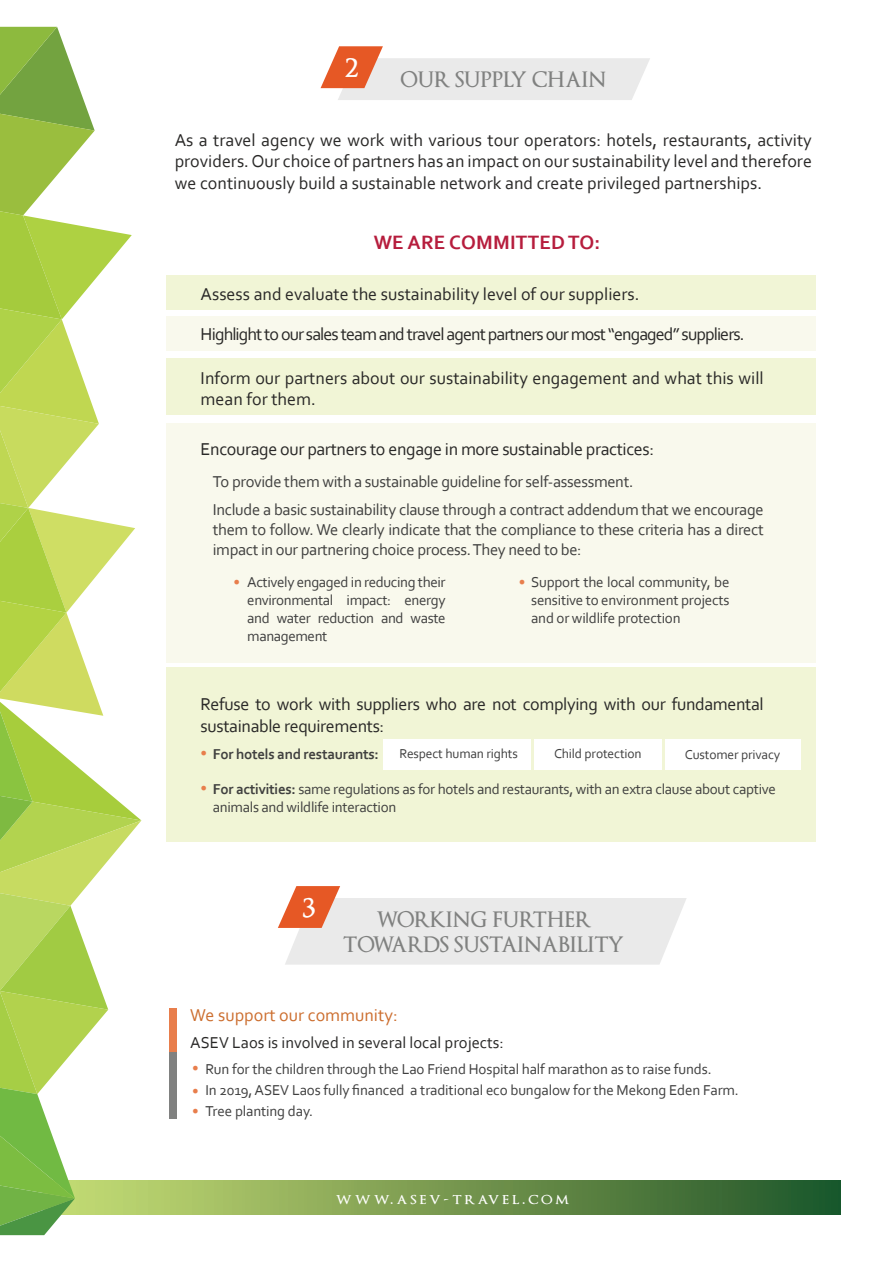
<style>
.page{position:relative;width:893px;height:1263px;background:#fff}
.page>*{position:absolute;margin:0;border:0;box-sizing:border-box;transform-origin:0 0}
.t1{font:600 31.5px "Optimus Princeps";color:#fff}
.t2{font:600 21px/25.2px "Optimus Princeps";color:#808180;text-align:center}
.t3{font:700 20.25px "Corbel";letter-spacing:.01em;color:#b61d3d}
.t4{font:18px/21.6px "Corbel";letter-spacing:-.02em;color:#292827;text-align:justify}
.t5{font:18px/21.6px "Corbel";color:#292827}
.t6{font:18px "Corbel";letter-spacing:-.05em;color:#292827}
.t7{font:18px "Corbel";color:#cc6e2f}
.t8{font:16.5px/28.3px "Corbel";letter-spacing:-.02em;color:#40403f}
.t9{font:16.5px "Corbel";color:#292827}
.t10{font:600 16.5px "Optimus Princeps";letter-spacing:.17em;color:#fff}
.t11{font:15px/18px "Corbel";letter-spacing:-.01em;color:#3f3f3f;text-align:justify}
.t12{font:15px "Corbel";letter-spacing:-.02em;color:#40403f}
.t13{font:700 15px "Corbel";letter-spacing:-.02em;color:#40403f}
.t14{font:15px "Corbel";color:#e87e4c}
.t15{font:13.5px "Corbel";letter-spacing:-.01em;color:#3f3f3f}
.s1{color:#e87e4c}
.s2{font-weight:400;color:#e87e4c}
.s3{font-weight:700}
</style>
<div class="page">
<div style="left:166px;top:276px;width:650px;height:34px;background:#f1f5d6"></div>
<div style="left:166px;top:359px;width:650px;height:56px;background:#f1f5d6"></div>
<div style="left:166px;top:317px;width:650px;height:34px;background:#f9f9ed"></div>
<div style="left:166px;top:423px;width:650px;height:240px;background:#f9f9ed"></div>
<div style="left:166px;top:667px;width:650px;height:175px;background:#f1f5d6"></div>
<svg style="left:321px;top:46px;width:329px;height:54px"></svg>
<svg style="left:141px;top:1181px;width:699px;height:33px;background:#6c914b"></svg>
<svg style="left:0;top:27px;width:141px;height:1208px"></svg>
<svg style="left:278px;top:886px;width:409px;height:79px"></svg>
<div style="left:169px;top:1008px;width:8px;height:43px;background:#e87e4c"></div>
<div style="left:169px;top:1051px;width:8px;height:67px;background:#808180"></div>
<div style="left:384px;top:740px;width:147px;height:30px;background:#fff"></div>
<div style="left:534px;top:740px;width:128px;height:30px;background:#fff"></div>
<div style="left:665px;top:740px;width:136px;height:30px;background:#fff"></div>
<h1 class="t1" style="left:345px;top:51px;width:15px">2</h1>
<p class="t2" style="left:400px;top:68px;width:207px">OUR SUPPLY CHAIN</p>
<p class="t4" style="left:175px;top:129px;width:639px">As a travel agency we work with various tour operators: hotels, restaurants, activity providers. Our choice of partners has an impact on our sustainability level and therefore we continuously build a sustainable network and create privileged partnerships.</p>
<p class="t3" style="left:374px;top:230px;width:228px">WE ARE COMMITTED TO:</p>
<p class="t5" style="left:201px;top:283px;width:440px">Assess and evaluate the sustainability level of our suppliers.</p>
<p class="t6" style="left:201px;top:323px;width:545px">Highlight to our sales team and travel agent partners our most “engaged” suppliers.</p>
<p class="t5" style="left:201px;top:366px;width:565px">Inform our partners about our sustainability engagement and what this will mean for them.</p>
<p class="t4" style="left:201px;top:438px;width:455px">Encourage our partners to engage in more sustainable practices:</p>
<p class="t8" style="left:213px;top:466px;width:552px">To provide them with a sustainable guideline for self-assessment.<br>Include a basic sustainability clause through a contract addendum that we encourage</p>
<p class="t8" style="left:213px;top:519px;width:552px;line-height:19.8px">them to follow. We clearly indicate that the compliance to these criteria has a direct impact in our partnering choice process. They need to be:</p>
<p class="t14" style="left:233px;top:572px;width:8px">•</p>
<p class="t11" style="left:519px;top:573px;width:212px"><span class="s1">•</span> Support the local community, be</p>
<p class="t11" style="left:247px;top:573px;width:200px">Actively engaged in reducing their environmental impact: energy and water reduction and waste management</p>
<p class="t11" style="left:531px;top:591px;width:200px">sensitive to environment projects and or wildlife protection</p>
<p class="t4" style="left:201px;top:693px;width:565px">Refuse to work with suppliers who are not complying with our fundamental sustainable requirements:</p>
<p class="t13" style="left:201px;top:744px;width:180px"><span class="s2">•</span> For hotels and restaurants:</p>
<p class="t15" style="left:399px;top:745px;width:120px">Respect human rights</p>
<p class="t15" style="left:554px;top:745px;width:89px">Child protection</p>
<p class="t15" style="left:685px;top:746px;width:97px">Customer privacy</p>
<p class="t12" style="left:201px;top:779px;width:577px"><span class="s1">•</span> <span class="s3">For activities:</span> same regulations as for hotels and restaurants, with an extra clause about captive</p>
<p class="t12" style="left:213px;top:797px;width:185px">animals and wildlife interaction</p>
<h1 class="t1" style="left:302px;top:891px;width:15px">3</h1>
<p class="t2" style="left:343px;top:907px;width:282px">WORKING FURTHER<br>TOWARDS SUSTAINABILITY</p>
<p class="t7" style="left:190px;top:1004px;width:209px">We support our community:</p>
<p class="t9" style="left:190px;top:1032px;width:315px">ASEV Laos is involved in several local projects:</p>
<p class="t11" style="left:192px;top:1060px;width:521px"><span class="s1">•</span> Run for the children through the Lao Friend Hospital half marathon as to raise funds.</p>
<p class="t11" style="left:192px;top:1081px;width:548px"><span class="s1">•</span> In 2019, ASEV Laos fully financed a traditional eco bungalow for the Mekong Eden Farm.</p>
<p class="t11" style="left:192px;top:1102px;width:123px"><span class="s1">•</span> Tree planting day.</p>
<p class="t10" style="left:336px;top:1190px;width:235px">www.asev-travel.com</p>
</div>
